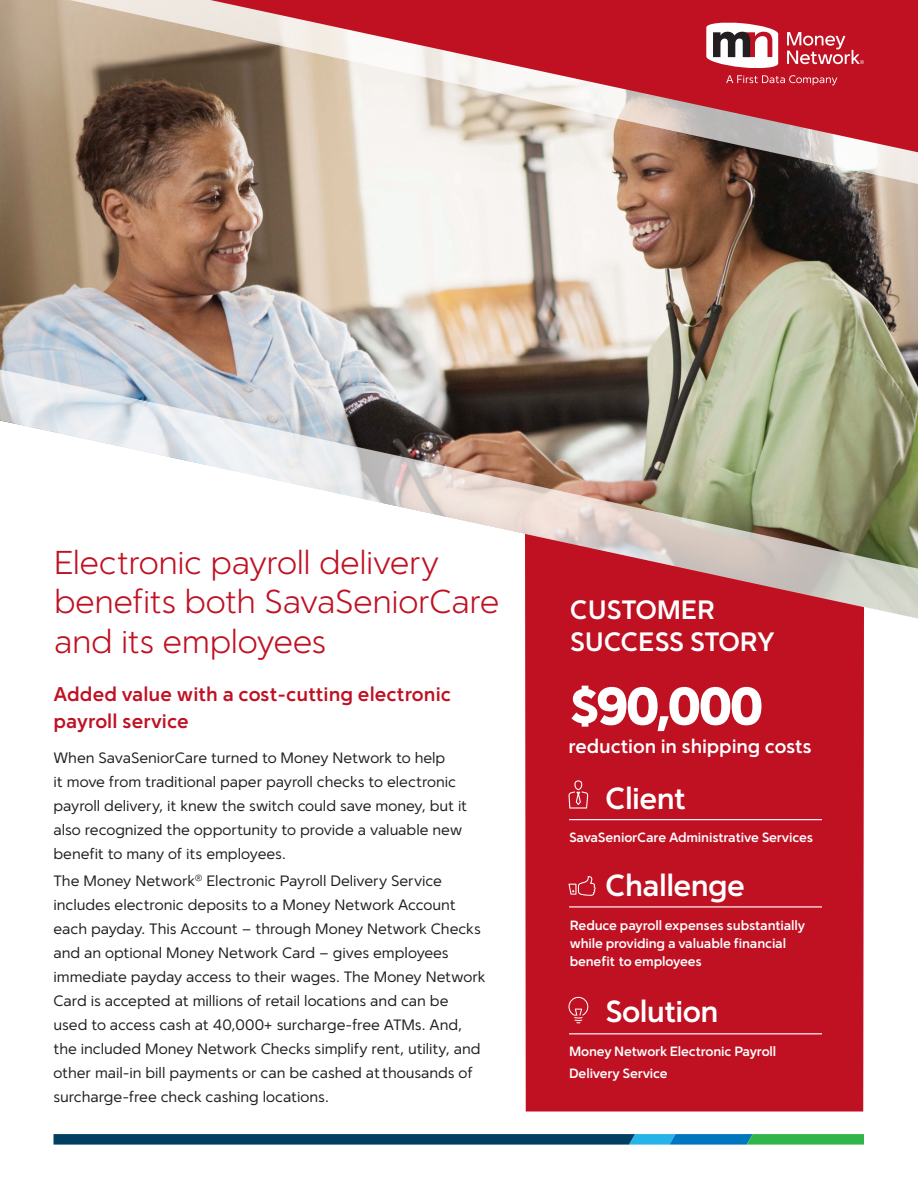
<style>
.page{position:relative;width:918px;height:1188px;background:#fff}
.page>*{position:absolute;margin:0;border:0;box-sizing:border-box;transform-origin:0 0}
.Body_9_14_Gray{font:900 53.1px "Simple Sans";color:#fff}
.Lead-In_Style-1{font:300 33px/39.6px "Simple Sans";letter-spacing:-.015em;color:#c01123}
.Transform_headings{font:700 30.45px "Simple Sans";letter-spacing:-.02em;color:#fff}
.Headline{font:700 26.55px/31.8px "Simple Sans";letter-spacing:-.01em;color:#fff}
.t1{font:700 19.8px/26.4px "Simple Sans";letter-spacing:.005em;color:#c01123}
.Body_9_14_Gray-2{font:700 19.5px "Simple Sans";letter-spacing:-.005em;color:#fff}
.Body_9_14_Gray-3{font:15px/24px "Simple Sans";letter-spacing:-.005em;color:#231f20}
.t2{font:700 13.35px/18px "Simple Sans";letter-spacing:-.01em;color:#fff}
</style>
<div class="page">
<div style="left:525px;top:623px;width:339px;height:489px;background:#c01123"></div>
<svg style="left:54px;top:1134px;width:810px;height:11px"></svg>
<img style="left:0;top:188px;width:918px;height:178px">
<svg style="left:0;top:0;width:918px;height:188px"></svg>
<svg style="left:210px;top:0;width:708px;height:152px"></svg>
<img style="left:0;top:366px;width:918px;height:257px">
<svg style="left:706px;top:23px;width:72px;height:46px"></svg>
<svg style="left:726px;top:75px;width:111px;height:10px"></svg>
<svg style="left:787px;top:32px;width:77px;height:32px"></svg>
<svg style="left:568px;top:780px;width:20px;height:29px"></svg>
<hr style="left:569px;top:819px;width:253px;height:1px;background:#fff">
<svg style="left:568px;top:876px;width:28px;height:20px"></svg>
<hr style="left:569px;top:906px;width:253px;height:2px;background:#fff">
<svg style="left:568px;top:997px;width:20px;height:26px"></svg>
<hr style="left:569px;top:1033px;width:253px;height:1px;background:#fff">
<p class="Lead-In_Style-1" style="left:54px;top:542px;width:447px">Electronic payroll delivery benefits both SavaSeniorCare and its employees</p>
<p class="t1" style="left:54px;top:681px;width:399px">Added value with a cost-cutting electronic payroll service</p>
<p class="Body_9_14_Gray-3" style="left:54px;top:746px;width:415px">When SavaSeniorCare turned to Money Network to help<br>it move from traditional paper payroll checks to electronic payroll delivery, it knew the switch could save money, but it also recognized the opportunity to provide a valuable new benefit to many of its employees.</p>
<p class="Body_9_14_Gray-3" style="left:54px;top:869px;width:434px">The Money Network<sup>®</sup> Electronic Payroll Delivery Service includes electronic deposits to a Money Network Account each payday. This Account – through Money Network Checks and an optional Money Network Card – gives employees immediate payday access to their wages. The Money Network Card is accepted at millions of retail locations and can be used to access cash at 40,000+ surcharge-free ATMs. And, the included Money Network Checks simplify rent, utility, and other mail-in bill payments or can be cashed at thousands of surcharge-free check cashing locations.</p>
<p class="Headline" style="left:570px;top:594px;width:207px">CUSTOMER<br>SUCCESS STORY</p>
<p class="Body_9_14_Gray" style="left:568px;top:674px;width:196px">$90,000</p>
<p class="Body_9_14_Gray-2" style="left:568px;top:734px;width:245px">reduction in shipping costs</p>
<p class="Transform_headings" style="left:605px;top:780px;width:82px">Client</p>
<p class="t2" style="left:569px;top:828px;width:246px">SavaSeniorCare Administrative Services</p>
<p class="Transform_headings" style="left:605px;top:867px;width:141px">Challenge</p>
<p class="t2" style="left:570px;top:916px;width:237px">Reduce payroll expenses substantially while providing a valuable financial benefit to employees</p>
<p class="Transform_headings" style="left:605px;top:993px;width:115px">Solution</p>
<p class="t2" style="left:569px;top:1041px;width:209px;line-height:21.1px">Money Network Electronic Payroll<br>Delivery Service</p>
</div>
